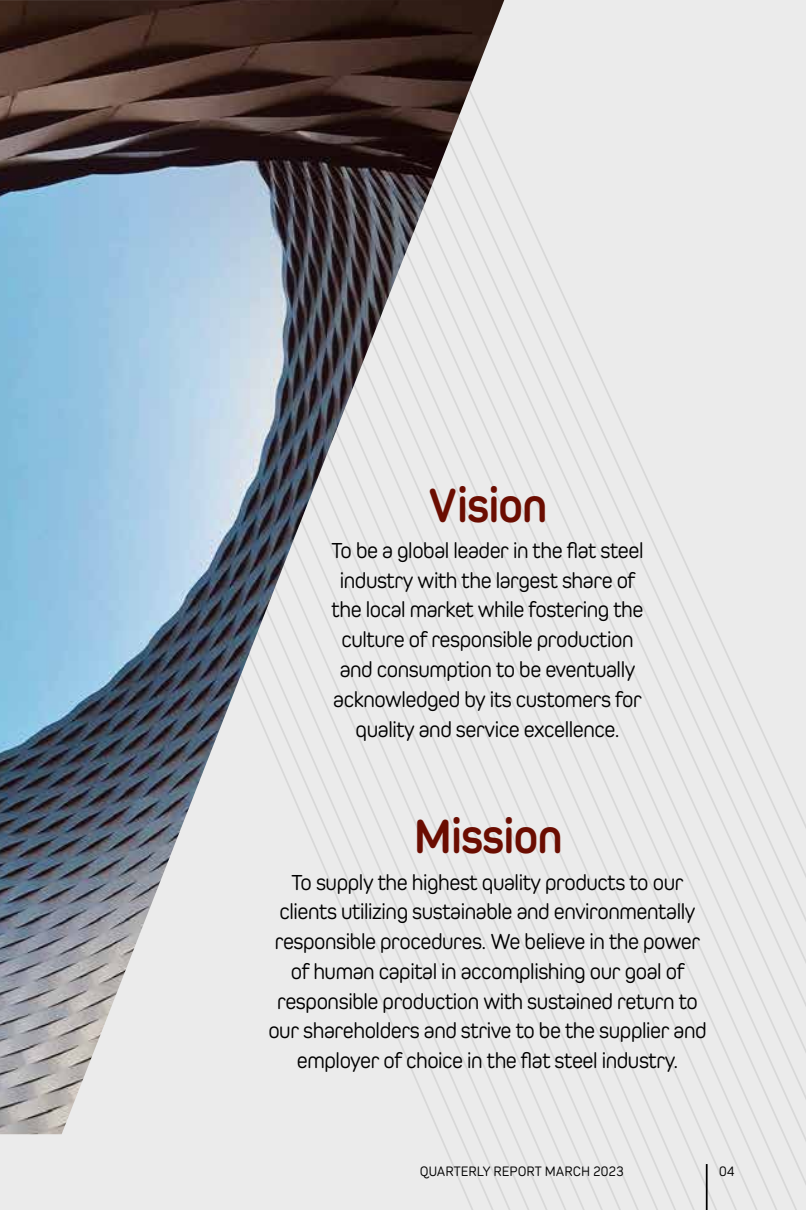
<style>
.page{position:relative;width:806px;height:1210px;background:#fff}
.page>*{position:absolute;margin:0;border:0;box-sizing:border-box;transform-origin:0 0}
.t1{font:700 50.23px "Pero";letter-spacing:-.025em;color:#6b0d01;scale:.94 1}
.t2{font:22.75px/29.8px "Pero";letter-spacing:-.02em;color:#000;text-align:center;scale:.94 1}
.t3{font:14.35px "Pero";color:#000;scale:.94 1}
</style>
<div class="page">
<div style="left:0;top:0;width:805px;height:1210px;background:#ebebeb"></div>
<svg style="left:504px;top:269px;width:301px;height:941px"></svg>
<svg style="left:439px;top:381px;width:322px;height:829px"></svg>
<img style="left:0;top:0;width:504px;height:1134px">
<hr style="left:705px;top:1164px;width:2px;height:46px;background:#000">
<h1 class="t1" style="left:428px;top:476px;width:128px">Vision</h1>
<p class="t2" style="left:331px;top:535px;width:333px">To be a global leader in the flat steel industry with the largest share of the local market while fostering the culture of responsible production and consumption to be eventually acknowledged by its customers for quality and service excellence.</p>
<h1 class="t1" style="left:413px;top:807px;width:160px">Mission</h1>
<p class="t2" style="left:268px;top:867px;width:467px">To supply the highest quality products to our clients utilizing sustainable and environmentally responsible procedures. We believe in the power of human capital in accomplishing our goal of responsible production with sustained return to our shareholders and strive to be the supplier and employer of choice in the flat steel industry.</p>
<p class="t3" style="left:419px;top:1163px;width:218px">QUARTERLY REPORT MARCH 2023</p>
<p class="t3" style="left:718px;top:1163px;width:18px">04</p>
</div>
